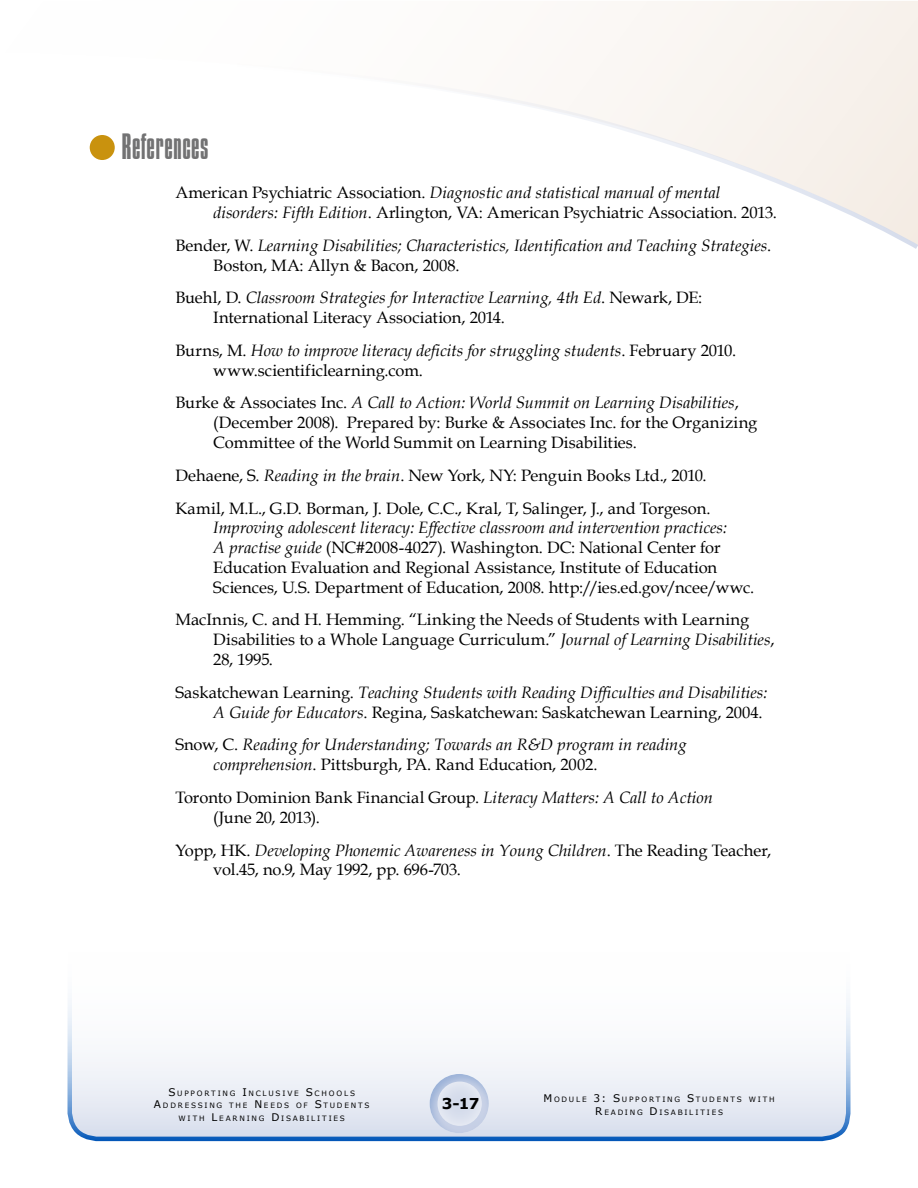
<style>
.page{position:relative;width:918px;height:1188px;background:#fff}
.page>*{position:absolute;margin:0;border:0;box-sizing:border-box;transform-origin:0 0}
.Head_B{font:300 31.5px "Compacta BT";letter-spacing:.01em;color:#727273}
.y_References__12{font:16.5px/19.8px "Book Antiqua";color:#000}
.y_References__12-2{font:italic 16.5px/19.8px "Book Antiqua";color:#000}
.t1{font:700 15px "Verdana";color:#000}
.t2{font:7.35px/12.6px "Verdana";letter-spacing:.24em;color:#000;text-align:center}
.s1{font-style:italic}
.s2{font-style:normal}
.s3{font-size:10.5px}
</style>
<div class="page">
<svg style="left:67px;top:1000px;width:784px;height:142px;fill:#f2f4f9"></svg>
<div style="left:416px;top:1063px;width:86px;height:70px;background:#0055b8;opacity:.4"></div>
<div style="left:423px;top:1070px;width:72px;height:57px;background:#fff;opacity:.75"></div>
<div style="left:612px;top:1px;width:306px;height:48px;background:#f9f4f0"></div>
<svg style="left:89px;top:49px;width:829px;height:200px"></svg>
<div style="left:90px;top:135px;width:25px;height:25px;background:#c9920e;border-radius:50%"></div>
<h2 class="Head_B" style="left:122px;top:129px;width:88px">References</h2>
<p class="y_References__12" style="left:213px;top:182px;width:565px;text-indent:-38px">American Psychiatric Association. <span class="s1">Diagnostic and statistical manual of mental disorders: Fifth Edition</span>. Arlington, VA: American Psychiatric Association. 2013.</p>
<p class="y_References__12-2" style="left:213px;top:235px;width:560px;text-indent:-38px"><span class="s2">Bender, W.</span> Learning Disabilities; Characteristics, Identification and Teaching Strategies<span class="s2">.<br>Boston, MA: Allyn &amp; Bacon, 2008.</span></p>
<p class="y_References__12" style="left:213px;top:287px;width:490px;text-indent:-38px">Buehl, D. <span class="s1">Classroom Strategies for Interactive Learning, 4th Ed</span>. Newark, DE:<br>International Literacy Association, 2014.</p>
<p class="y_References__12" style="left:213px;top:340px;width:524px;text-indent:-38px">Burns, M. <span class="s1">How to improve literacy deficits for struggling students</span>. February 2010. www.scientificlearning.com.</p>
<p class="y_References__12" style="left:213px;top:393px;width:546px;text-indent:-38px">Burke &amp; Associates Inc. <span class="s1">A Call to Action: World Summit on Learning Disabilities</span>, (December 2008). Prepared by: Burke &amp; Associates Inc. for the Organizing<br>Committee of the World Summit on Learning Disabilities.</p>
<p class="y_References__12" style="left:176px;top:465px;width:533px">Dehaene, S. <span class="s1">Reading in the brain</span>. New York, NY: Penguin Books Ltd., 2010.</p>
<p class="y_References__12" style="left:213px;top:498px;width:543px;text-indent:-38px">Kamil, M.L., G.D. Borman, J. Dole, C.C., Kral, T, Salinger, J., and Torgeson.<br><span class="s1">Improving adolescent literacy: Effective classroom and intervention practices:<br>A practise guide</span> (NC#2008-4027). Washington. DC: National Center for Education Evaluation and Regional Assistance, Institute of Education Sciences, U.S. Department of Education, 2008. http://ies.ed.gov/ncee/wwc.</p>
<p class="y_References__12" style="left:213px;top:610px;width:563px;text-indent:-38px">MacInnis, C. and H. Hemming. “Linking the Needs of Students with Learning<br>Disabilities to a Whole Language Curriculum.” <span class="s1">Journal of Learning Disabilities</span>,<br>28, 1995.</p>
<p class="y_References__12-2" style="left:176px;top:682px;width:593px;text-align:right"><span class="s2">Saskatchewan Learning.</span> Teaching Students with Reading Difficulties and Disabilities:<br>A Guide for Educators<span class="s2">. Regina, Saskatchewan: Saskatchewan Learning, 2004.</span></p>
<p class="y_References__12-2" style="left:213px;top:734px;width:475px;text-indent:-38px"><span class="s2">Snow, C.</span> Reading for Understanding; Towards an R&amp;D program in reading comprehension<span class="s2">. Pittsburgh, PA. Rand Education, 2002.</span></p>
<p class="y_References__12" style="left:213px;top:787px;width:501px;text-indent:-38px">Toronto Dominion Bank Financial Group. <span class="s1">Literacy Matters: A Call to Action </span>(June 20, 2013).</p>
<p class="y_References__12" style="left:213px;top:840px;width:559px;text-indent:-38px">Yopp, HK. <span class="s1">Developing Phonemic Awareness in Young Children</span>. The Reading Teacher, vol.45, no.9, May 1992, pp. 696-703.</p>
<p class="t2" style="left:154px;top:1086px;width:217px"><span class="s3">S</span> UPPORTING <span class="s3">I</span> NCLUSIVE <span class="s3">S</span> CHOOLS<br><span class="s3">A</span>DDRESSING THE <span class="s3">N</span> EEDS OF <span class="s3">S</span>TUDENTS<br>WITH <span class="s3">L</span> EARNING <span class="s3">D</span> ISABILITIES</p>
<p class="t2" style="left:543px;top:1093px;width:233px"><span class="s3">M</span>ODULE <span class="s3">3: S</span> UPPORTING <span class="s3">S</span>TUDENTS WITH<br><span class="s3">R</span> EADING <span class="s3">D</span> ISABILITIES</p>
<p class="t1" style="left:442px;top:1094px;width:39px">3-17</p>
</div>
